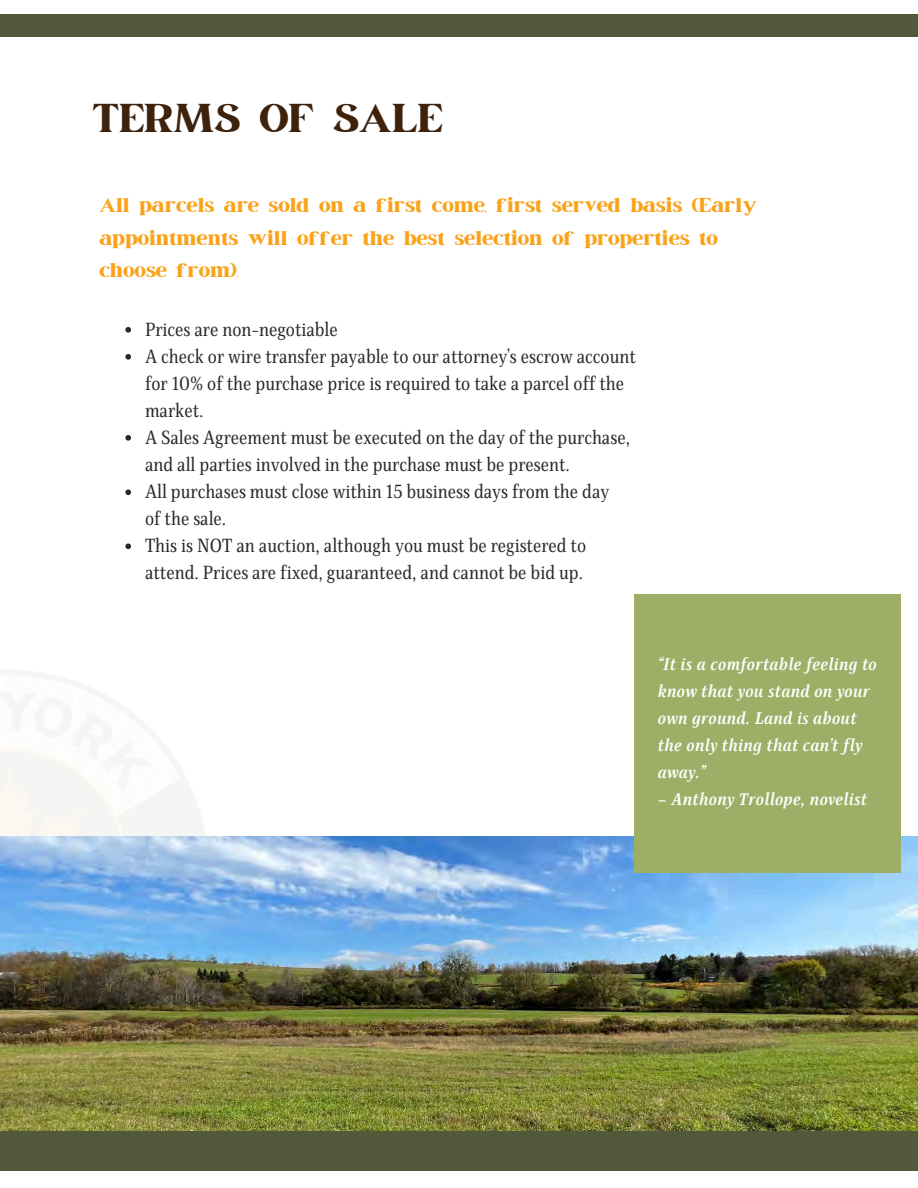
<style>
.page{position:relative;width:918px;height:1188px;background:#fff}
.page>*{position:absolute;margin:0;border:0;box-sizing:border-box;transform-origin:0 0}
.t1{font:48px "March";color:#3e220c}
.t2{font:24px/32.7px "March";color:#faa219}
.t3{font:19.5px/27px "Singel";color:#282828}
.t4{font:italic 700 17.25px/27px "Singel";letter-spacing:.02em;color:#fff}
</style>
<div class="page">
<div style="left:0;top:1130px;width:918px;height:41px;background:#52593b"></div>
<div style="left:0;top:14px;width:918px;height:23px;background:#52593b"></div>
<img style="left:0;top:670px;width:305px;height:167px">
<svg style="left:125px;top:327px;width:6px;height:6px"></svg>
<svg style="left:125px;top:354px;width:6px;height:6px"></svg>
<svg style="left:125px;top:435px;width:6px;height:6px"></svg>
<svg style="left:125px;top:489px;width:6px;height:6px"></svg>
<svg style="left:125px;top:543px;width:6px;height:6px"></svg>
<img style="left:0;top:837px;width:918px;height:293px">
<div style="left:634px;top:594px;width:266px;height:278px;background:#9daf67"></div>
<p class="t1" style="left:93px;top:96px;width:352px">TERMS OF SALE</p>
<h1 class="t2" style="left:100px;top:190px;width:659px">All parcels are sold on a first come, first served basis (Early appointments will offer the best selection of properties to choose from).</h1>
<h2 class="t3" style="left:145px;top:316px;width:194px">Prices are non-negotiable</h2>
<p class="t3" style="left:145px;top:343px;width:492px">A check or wire transfer payable to our attorney’s escrow account for 10% of the purchase price is required to take a parcel off the market.</p>
<p class="t3" style="left:145px;top:424px;width:487px">A Sales Agreement must be executed on the day of the purchase, and all parties involved in the purchase must be present.</p>
<p class="t3" style="left:145px;top:479px;width:466px">All purchases must close within 15 business days from the day of the sale.</p>
<p class="t3" style="left:145px;top:533px;width:443px">This is NOT an auction, although you must be registered to attend. Prices are fixed, guaranteed, and cannot be bid up.</p>
<p class="t4" style="left:658px;top:651px;width:220px">“It is a comfortable feeling to know that you stand on your own ground. Land is about the only thing that can’t fly away.”</p>
<p class="t4" style="left:658px;top:786px;width:211px">– Anthony Trollope, novelist</p>
</div>
